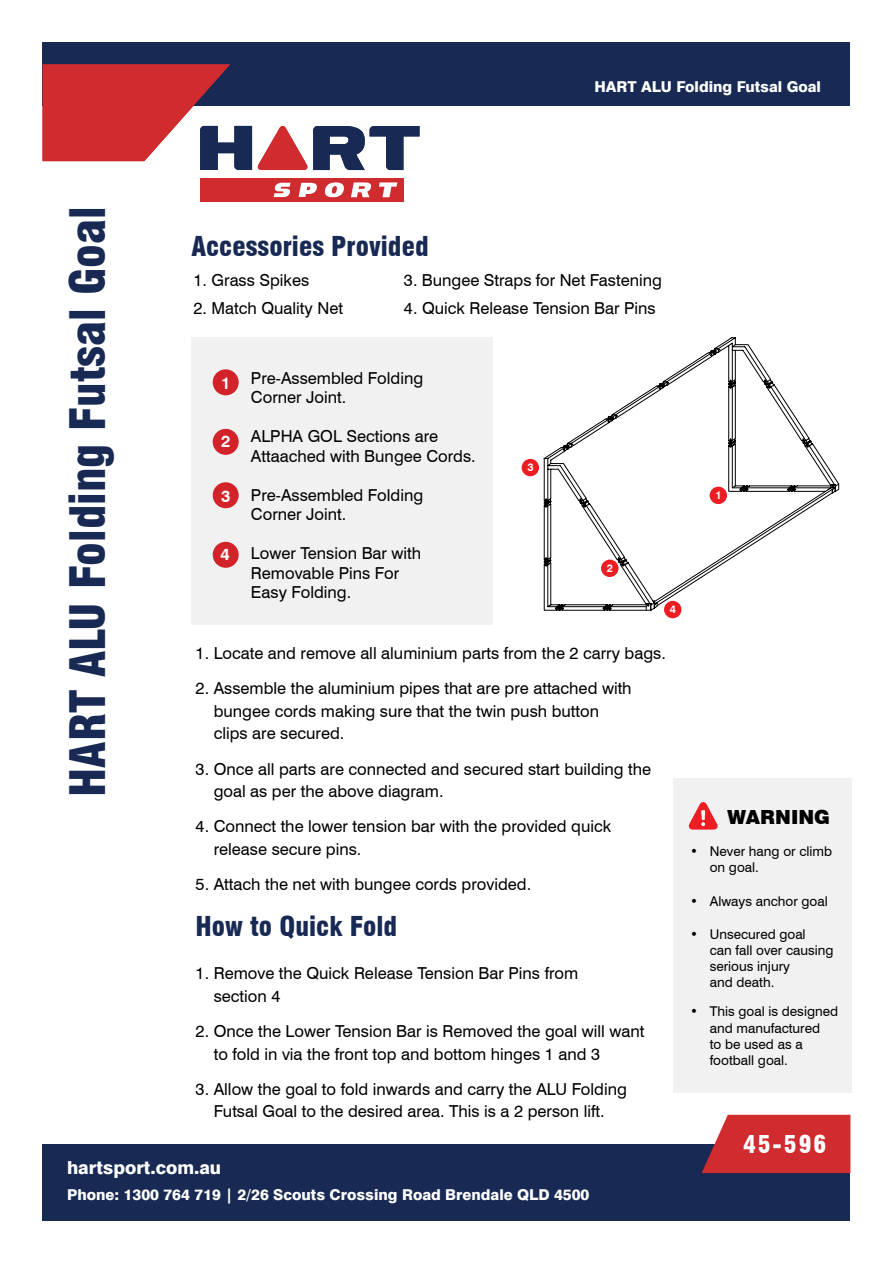
<style>
.page{position:relative;width:893px;height:1263px;background:#fff}
.page>*{position:absolute;margin:0;border:0;box-sizing:border-box;transform-origin:0 0}
.t1{font:900 condensed 47.85px "Swiss 721 BT";color:#182a54}
.t2{font:900 condensed 26.85px "Swiss 721 BT";color:#182a54}
.t3{font:900 condensed 24px "Swiss 721 BT";color:#fff}
.t4{font:900 19.5px "Swiss 721 BT";color:#000}
.t5{font:800 18px "Swiss 721 BT";color:#fff}
.t6{font:16.5px/22.5px "Swiss 721 BT";color:#000}
.t7{font:700 16.5px "Swiss 721 BT";color:#fff}
.t8{font:800 15px "Swiss 721 BT";color:#fff}
.t9{font:13.5px/16.2px "Swiss 721 BT";color:#000}
.t10{font:700 10.95px "Swiss 721 BT";color:#fff}
</style>
<div class="page">
<div style="left:43px;top:43px;width:807px;height:63px;background:#182a54"></div>
<div style="left:200px;top:178px;width:203px;height:24px;background:#d02b2f"></div>
<svg style="left:274px;top:183px;width:16px;height:14px"></svg>
<svg style="left:299px;top:183px;width:18px;height:14px"></svg>
<svg style="left:325px;top:182px;width:19px;height:15px"></svg>
<svg style="left:351px;top:182px;width:20px;height:15px"></svg>
<svg style="left:379px;top:182px;width:18px;height:15px"></svg>
<svg style="left:43px;top:64px;width:377px;height:106px"></svg>
<div style="left:43px;top:1144px;width:807px;height:76px;background:#182a54"></div>
<svg style="left:702px;top:1115px;width:148px;height:58px;background:#ce393d"></svg>
<div style="left:191px;top:337px;width:301px;height:288px;background:#f1f1f2"></div>
<div style="left:213px;top:369px;width:26px;height:26px;background:#d2232a;border-radius:50%"></div>
<div style="left:213px;top:429px;width:26px;height:26px;background:#d2232a;border-radius:50%"></div>
<div style="left:213px;top:482px;width:26px;height:26px;background:#d2232a;border-radius:50%"></div>
<div style="left:213px;top:542px;width:26px;height:26px;background:#d2232a;border-radius:50%"></div>
<svg style="left:543px;top:337px;width:208px;height:274px"></svg>
<svg style="left:558px;top:348px;width:281px;height:263px"></svg>
<svg style="left:560px;top:463px;width:99px;height:148px"></svg>
<div style="left:522px;top:459px;width:17px;height:17px;background:#ed1d24;border-radius:50%"></div>
<div style="left:601px;top:560px;width:17px;height:17px;background:#ed1d24;border-radius:50%"></div>
<div style="left:710px;top:487px;width:17px;height:17px;background:#ed1d24;border-radius:50%"></div>
<div style="left:664px;top:601px;width:17px;height:17px;background:#ed1d24;border-radius:50%"></div>
<div style="left:673px;top:778px;width:179px;height:314px;background:#f1f1f2"></div>
<svg style="left:689px;top:802px;width:29px;height:27px"></svg>
<h1 class="t1" style="left:59px;top:797px;width:592px;rotate:-90deg">HART ALU Folding Futsal Goal</h1>
<h2 class="t2" style="left:191px;top:230px;width:239px">Accessories Provided</h2>
<p class="t8" style="left:594px;top:78px;width:228px">HART ALU Folding Futsal Goal</p>
<p class="t8" style="left:578px;top:78px;width:205px">HART UPVC Hybr d Folding</p>
<p class="t6" style="left:193px;top:268px;width:117px">1. Grass Spikes</p>
<p class="t6" style="left:193px;top:297px;width:151px">2. Match Quality Net</p>
<p class="t6" style="left:404px;top:268px;width:260px">3. Bungee Straps for Net Fastening</p>
<p class="t6" style="left:404px;top:297px;width:253px">4. Quick Release Tension Bar Pins</p>
<p class="t7" style="left:221px;top:373px;width:11px">1</p>
<p class="t7" style="left:221px;top:431px;width:11px">2</p>
<p class="t7" style="left:221px;top:486px;width:11px">3</p>
<p class="t7" style="left:220px;top:544px;width:11px">4</p>
<p class="t6" style="left:251px;top:368px;width:174px;line-height:19.5px">Pre-Assembled Folding<br>Corner Joint.</p>
<p class="t6" style="left:251px;top:426px;width:226px;line-height:19.5px">ALPHA GOL Sections are<br>Attaached with Bungee Cords.</p>
<p class="t6" style="left:251px;top:485px;width:174px;line-height:19.5px">Pre-Assembled Folding<br>Corner Joint.</p>
<p class="t6" style="left:251px;top:543px;width:172px;line-height:19.5px">Lower Tension Bar with<br>Removable Pins For<br>Easy Folding.</p>
<p class="t10" style="left:527px;top:461px;width:8px">3</p>
<p class="t10" style="left:607px;top:561px;width:8px">2</p>
<p class="t10" style="left:670px;top:603px;width:8px">4</p>
<p class="t6" style="left:196px;top:642px;width:472px">1. Locate and remove all aluminium parts from the 2 carry bags.</p>
<p class="t6" style="left:214px;top:677px;width:419px;text-indent:-18px">2. Assemble the aluminium pipes that are pre attached with bungee cords making sure that the twin push button clips are secured.</p>
<p class="t6" style="left:214px;top:757px;width:439px;text-indent:-18px">3. Once all parts are connected and secured start building the goal as per the above diagram.</p>
<p class="t6" style="left:214px;top:815px;width:399px;text-indent:-18px">4. Connect the lower tension bar with the provided quick release secure pins.</p>
<p class="t6" style="left:196px;top:873px;width:337px">5. Attach the net with bungee cords provided.</p>
<h2 class="t2" style="left:196px;top:910px;width:203px">How to Quick Fold</h2>
<p class="t6" style="left:214px;top:962px;width:366px;text-indent:-18px">1. Remove the Quick Release Tension Bar Pins from section 4</p>
<p class="t6" style="left:214px;top:1020px;width:432px;text-indent:-18px">2. Once the Lower Tension Bar is Removed the goal will want to fold in via the front top and bottom hinges 1 and 3</p>
<p class="t6" style="left:196px;top:1077px;width:433px;text-align:center">3. Allow the goal to fold inwards and carry the ALU Folding<br>Futsal Goal to the desired area. This is a 2 person lift.</p>
<p class="t10" style="left:715px;top:489px;width:8px">1</p>
<p class="t4" style="left:727px;top:805px;width:105px">WARNING</p>
<p class="t9" style="left:710px;top:843px;width:124px;text-indent:-19px">• Never hang or climb on goal.</p>
<p class="t9" style="left:690px;top:892px;width:139px">• Always anchor goal</p>
<p class="t9" style="left:710px;top:926px;width:125px;text-indent:-19px">• Unsecured goal<br>can fall over causing serious injury<br>and death.</p>
<p class="t9" style="left:710px;top:1003px;width:130px;text-indent:-19px">• This goal is designed and manufactured<br>to be used as a football goal.</p>
<h3 class="t3" style="left:743px;top:1130px;width:85px">45-596</h3>
<p class="t5" style="left:67px;top:1157px;width:156px">hartsport.com.au</p>
<p class="t8" style="left:67px;top:1185px;width:524px">Phone: 1300 764 719 | 2/26 Scouts Crossing Road Brendale QLD 4500</p>
</div>
